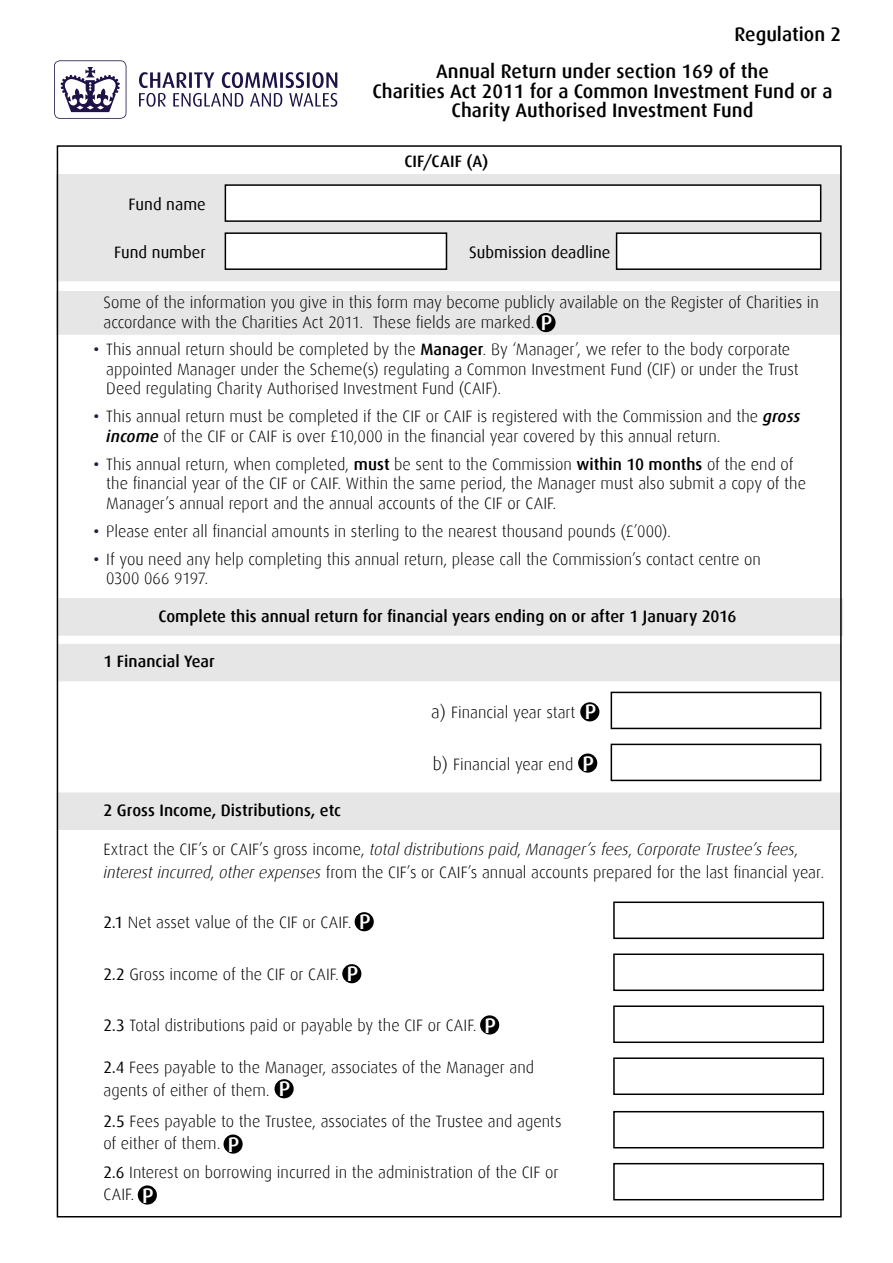
<style>
.page{position:relative;width:893px;height:1263px;background:#fff}
.page>*{position:absolute;margin:0;border:0;box-sizing:border-box;transform-origin:0 0}
.t1{font:500 21px "Dax";color:#fff}
.t2{font:500 19.5px/19.5px "Dax";color:#000;text-align:center}
.t3{font:300 16.5px/19.5px "Dax";color:#000}
.t4{font:500 16.5px "Dax";letter-spacing:.005em;color:#000}
.t5{font:16.5px "Dax";color:#000}
.s1{font-weight:500;color:#1f2143}
.s2{font-weight:500}
.s3{font-weight:500;font-style:italic}
.s4{font-size:18px}
.s5{font-style:italic}
.s6{font-weight:400}
</style>
<div class="page">
<svg style="left:54px;top:60px;width:72px;height:59px"></svg>
<svg style="left:139px;top:72px;width:198px;height:35px"></svg>
<div style="left:57px;top:175px;width:783px;height:106px;background:#e6e6e6"></div>
<div style="left:225px;top:185px;width:596px;height:36px;background:#fff"></div>
<div style="left:225px;top:184px;width:596px;height:38px;border:2px solid #000"></div>
<div style="left:617px;top:233px;width:204px;height:36px;background:#fff"></div>
<div style="left:616px;top:232px;width:205px;height:38px;border:2px solid #000"></div>
<div style="left:57px;top:292px;width:783px;height:42px;background:#e6e6e6"></div>
<div style="left:57px;top:645px;width:784px;height:36px;background:#e6e6e6"></div>
<div style="left:611px;top:692px;width:210px;height:37px;border:2px solid #000"></div>
<div style="left:611px;top:744px;width:210px;height:37px;border:2px solid #000"></div>
<div style="left:57px;top:793px;width:784px;height:36px;background:#e6e6e6"></div>
<div style="left:613px;top:901px;width:211px;height:38px;border:2px solid #000"></div>
<div style="left:613px;top:953px;width:211px;height:38px;border:2px solid #000"></div>
<div style="left:613px;top:1005px;width:211px;height:38px;border:2px solid #000"></div>
<div style="left:613px;top:1057px;width:211px;height:38px;border:2px solid #000"></div>
<div style="left:613px;top:1111px;width:211px;height:37px;border:2px solid #000"></div>
<div style="left:613px;top:1163px;width:211px;height:37px;border:2px solid #000"></div>
<div style="left:355px;top:912px;width:19px;height:19px;background:#000;border-radius:50%"></div>
<div style="left:536px;top:313px;width:20px;height:19px;background:#000;border-radius:50%"></div>
<div style="left:578px;top:753px;width:19px;height:20px;background:#000;border-radius:50%"></div>
<div style="left:580px;top:702px;width:19px;height:19px;background:#000;border-radius:50%"></div>
<div style="left:138px;top:1185px;width:19px;height:19px;background:#000;border-radius:50%"></div>
<div style="left:224px;top:1134px;width:19px;height:20px;background:#000;border-radius:50%"></div>
<div style="left:275px;top:1079px;width:19px;height:19px;background:#000;border-radius:50%"></div>
<div style="left:480px;top:1015px;width:19px;height:19px;background:#000;border-radius:50%"></div>
<div style="left:342px;top:964px;width:19px;height:19px;background:#000;border-radius:50%"></div>
<div style="left:225px;top:233px;width:221px;height:36px;background:#fff"></div>
<div style="left:225px;top:232px;width:222px;height:38px;border:2px solid #000"></div>
<div style="left:59px;top:599px;width:783px;height:36px;background:#e6e6e6"></div>
<p class="t2" style="left:734px;top:24px;width:108px">Regulation 2</p>
<p class="t2" style="left:372px;top:62px;width:462px">Annual Return under section 169 of the<br>Charities Act 2011 for a Common Investment Fund or a<br>Charity Authorised Investment Fund</p>
<p class="t4" style="left:404px;top:152px;width:85px">CIF/CAIF (A)</p>
<p class="t5" style="left:129px;top:195px;width:79px">Fund name</p>
<p class="t5" style="left:114px;top:243px;width:93px">Fund number</p>
<p class="t5" style="left:469px;top:243px;width:143px">Submission deadline</p>
<p class="t3" style="left:103px;top:293px;width:717px">Some of the information you give in this form may become publicly available on the Register of Charities in accordance with the Charities Act 2011. These fields are marked.</p>
<p class="t3" style="left:106px;top:340px;width:694px;text-indent:-13px"><span class="s1">•</span> This annual return should be completed by the <span class="s2">Manager</span>. By ‘Manager’, we refer to the body corporate appointed Manager under the Scheme(s) regulating a Common Investment Fund (CIF) or under the Trust<br>Deed regulating Charity Authorised Investment Fund (CAIF).</p>
<p class="t3" style="left:106px;top:407px;width:695px;text-indent:-13px"><span class="s1">•</span> This annual return must be completed if the CIF or CAIF is registered with the Commission and the <span class="s3">gross income</span> of the CIF or CAIF is over £10,000 in the financial year covered by this annual return.</p>
<p class="t3" style="left:106px;top:454px;width:701px;text-indent:-13px"><span class="s1">•</span> This annual return, when completed, <span class="s2">must</span> be sent to the Commission <span class="s2">within 10 months</span> of the end of the financial year of the CIF or CAIF. Within the same period, the Manager must also submit a copy of the<br>Manager’s annual report and the annual accounts of the CIF or CAIF.</p>
<p class="t3" style="left:94px;top:521px;width:579px"><span class="s1">•</span> Please enter all financial amounts in sterling to the nearest thousand pounds (£’000).</p>
<p class="t3" style="left:106px;top:549px;width:656px;text-indent:-13px"><span class="s1">•</span> If you need any help completing this annual return, please call the Commission’s contact centre on<br>0300 066 9197.</p>
<p class="t1" style="left:541px;top:311px;width:13px">P</p>
<p class="t4" style="left:159px;top:607px;width:579px">Complete this annual return for financial years ending on or after 1 January 2016</p>
<p class="t4" style="left:103px;top:652px;width:113px">1 Financial Year</p>
<p class="t4" style="left:103px;top:801px;width:239px">2 Gross Income, Distributions, etc</p>
<p class="t3" style="left:431px;top:703px;width:146px"><span class="s4">a)</span> Financial year start</p>
<p class="t3" style="left:433px;top:755px;width:142px"><span class="s4">b)</span> Financial year end</p>
<p class="t1" style="left:585px;top:700px;width:13px">P</p>
<p class="t1" style="left:583px;top:752px;width:13px">P</p>
<p class="t3" style="left:103px;top:838px;width:722px;line-height:22.5px">Extract the CIF’s or CAIF’s gross income, <span class="s5">total distributions paid</span>, <span class="s5">Manager’s fees</span>, <span class="s5">Corporate Trustee’s fees</span>, <span class="s5">interest incurred</span>, <span class="s5">other expenses</span> from the CIF’s or CAIF’s annual accounts prepared for the last financial year.</p>
<p class="t1" style="left:359px;top:910px;width:13px">P</p>
<p class="t3" style="left:103px;top:912px;width:250px"><span class="s6">2.1</span> Net asset value of the CIF or CAIF.</p>
<p class="t3" style="left:103px;top:964px;width:237px"><span class="s6">2.2</span> Gross income of the CIF or CAIF.</p>
<p class="t3" style="left:103px;top:1016px;width:375px"><span class="s6">2.3</span> Total distributions paid or payable by the CIF or CAIF.</p>
<p class="t3" style="left:103px;top:1056px;width:432px;line-height:22.5px"><span class="s6">2.4</span> Fees payable to the Manager, associates of the Manager and agents of either of them.</p>
<p class="t3" style="left:103px;top:1110px;width:460px;line-height:22.5px"><span class="s6">2.5</span> Fees payable to the Trustee, associates of the Trustee and agents of either of them.</p>
<p class="t3" style="left:103px;top:1161px;width:456px;line-height:22.5px"><span class="s6">2.6</span> Interest on borrowing incurred in the administration of the CIF or<br>CAIF.</p>
<p class="t1" style="left:347px;top:962px;width:13px">P</p>
<p class="t1" style="left:484px;top:1013px;width:13px">P</p>
<p class="t1" style="left:279px;top:1077px;width:13px">P</p>
<p class="t1" style="left:228px;top:1132px;width:13px">P</p>
<p class="t1" style="left:142px;top:1183px;width:13px">P</p>
</div>
